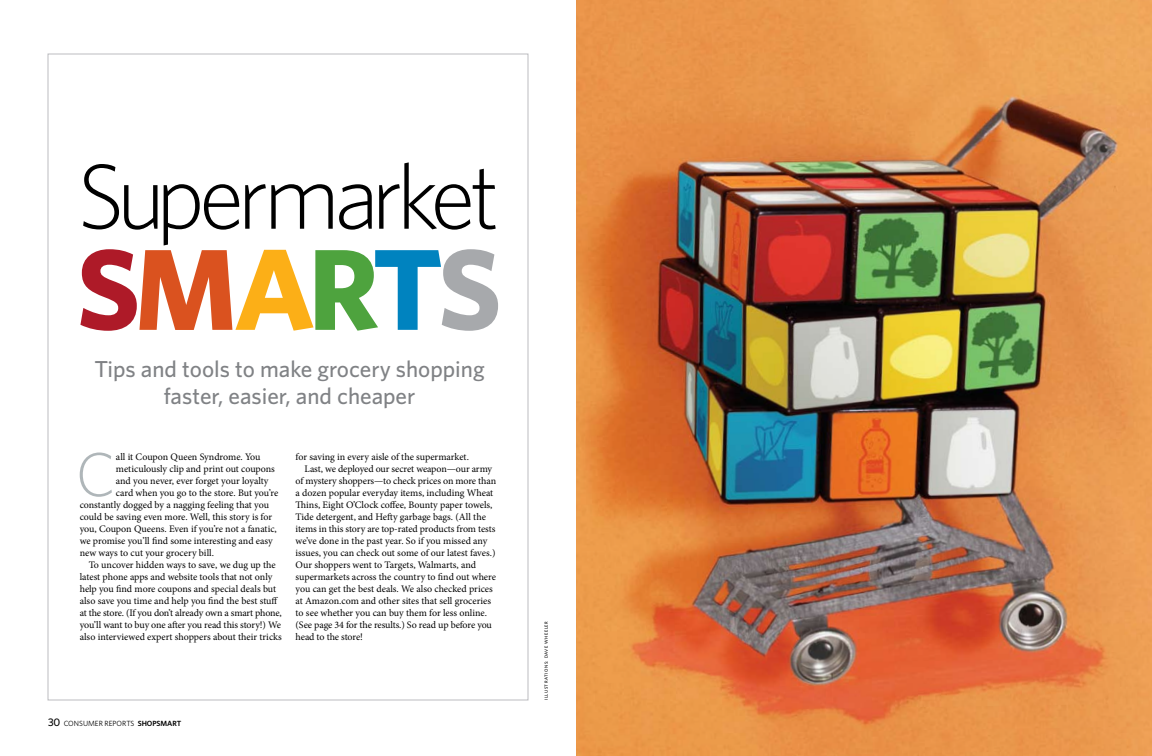
<style>
.page{position:relative;width:1152px;height:756px;background:#fff}
.page>*{position:absolute;margin:0;border:0;box-sizing:border-box;transform-origin:0 0}
.t1{font:700 115.5px "Whitney";letter-spacing:-.05em;color:#ae1a28}
.t2{font:300 92.7px "Whitney";letter-spacing:-.065em;color:#000}
.t3{font:300 61.9px "Whitney";color:#afb6b9}
.t4{font:500 23.1px/27.3px "Whitney";color:#808285;text-align:center}
.t5{font:10px "Minion Pro";letter-spacing:-.005em;color:#000}
.t6{font:7.5px "Whitney";color:#000}
.t7{font:500 4.5px "Whitney";letter-spacing:.12em;color:#000}
.s1{color:#da521f}
.s2{color:#fcaf17}
.s3{color:#4ea33e}
.s4{color:#0083bf}
.s5{color:#a7a9ac}
.s6{font-weight:500;font-size:11px}
.s7{font-weight:600}
</style>
<div class="page">
<img style="left:576px;top:0;width:576px;height:756px">
<h2 class="t2" style="left:77px;top:135px;width:424px">Supermarket</h2>
<h1 class="t1" style="left:76px;top:212px;width:416px">S<span class="s1">M</span><span class="s2">A</span><span class="s3">R</span><span class="s4">T</span><span class="s5">S</span></h1>
<h3 class="t4" style="left:94px;top:355px;width:392px">Tips and tools to make grocery shopping faster, easier, and cheaper</h3>
<h3 class="t3" style="left:76px;top:433px;width:42px">C</h3>
<p class="t5" style="left:116px;top:450px;width:146px">all it Coupon Queen Syndrome. You</p>
<p class="t5" style="left:116px;top:462px;width:161px">meticulously clip and print out coupons</p>
<p class="t5" style="left:116px;top:474px;width:154px">and you never, ever forget your loyalty</p>
<p class="t5" style="left:116px;top:486px;width:164px">card when you go to the store. But you’re</p>
<p class="t5" style="left:80px;top:498px;width:191px">constantly dogged by a nagging feeling that you</p>
<p class="t5" style="left:80px;top:510px;width:194px">could be saving even more. Well, this story is for</p>
<p class="t5" style="left:80px;top:522px;width:199px">you, Coupon Queens. Even if you’re not a fanatic,</p>
<p class="t5" style="left:80px;top:534px;width:195px">we promise you’ll find some interesting and easy</p>
<p class="t5" style="left:80px;top:546px;width:136px">new ways to cut your grocery bill.</p>
<p class="t5" style="left:89px;top:558px;width:189px">To uncover hidden ways to save, we dug up the</p>
<p class="t5" style="left:80px;top:570px;width:194px">latest phone apps and website tools that not only</p>
<p class="t5" style="left:80px;top:582px;width:198px">help you find more coupons and special deals but</p>
<p class="t5" style="left:80px;top:594px;width:200px">also save you time and help you find the best stuff</p>
<p class="t5" style="left:80px;top:606px;width:204px">at the store. (If you don’t already own a smart phone,</p>
<p class="t5" style="left:80px;top:618px;width:203px">you’ll want to buy one after you read this story!) We</p>
<p class="t5" style="left:80px;top:630px;width:204px">also interviewed expert shoppers about their tricks</p>
<p class="t5" style="left:296px;top:450px;width:175px">for saving in every aisle of the supermarket.</p>
<p class="t5" style="left:305px;top:462px;width:189px">Last, we deployed our secret weapon—our army</p>
<p class="t5" style="left:296px;top:474px;width:202px">of mystery shoppers—to check prices on more than</p>
<p class="t5" style="left:296px;top:486px;width:199px">a dozen popular everyday items, including Wheat</p>
<p class="t5" style="left:296px;top:498px;width:198px">Thins, Eight O’Clock coffee, Bounty paper towels,</p>
<p class="t5" style="left:296px;top:510px;width:192px">Tide detergent, and Hefty garbage bags. (All the</p>
<p class="t5" style="left:296px;top:522px;width:201px">items in this story are top-rated products from tests</p>
<p class="t5" style="left:296px;top:534px;width:193px">we’ve done in the past year. So if you missed any</p>
<p class="t5" style="left:296px;top:546px;width:201px">issues, you can check out some of our latest faves.)</p>
<p class="t5" style="left:296px;top:558px;width:182px">Our shoppers went to Targets, Walmarts, and</p>
<p class="t5" style="left:296px;top:570px;width:202px">supermarkets across the country to find out where</p>
<p class="t5" style="left:296px;top:582px;width:199px">you can get the best deals. We also checked prices</p>
<p class="t5" style="left:296px;top:594px;width:197px">at Amazon.com and other sites that sell groceries</p>
<p class="t5" style="left:296px;top:606px;width:193px">to see whether you can buy them for less online.</p>
<p class="t5" style="left:296px;top:618px;width:198px">(See page 34 for the results.) So read up before you</p>
<p class="t5" style="left:296px;top:630px;width:69px">head to the store!</p>
<p class="t6" style="left:48px;top:718px;width:135px"><span class="s6">30</span> CONSUMER REPORTS <span class="s7">SHOPSMART</span></p>
<p class="t7" style="left:543px;top:700px;width:80px;rotate:-90deg">illustrations: dave wheeler</p>
</div>
